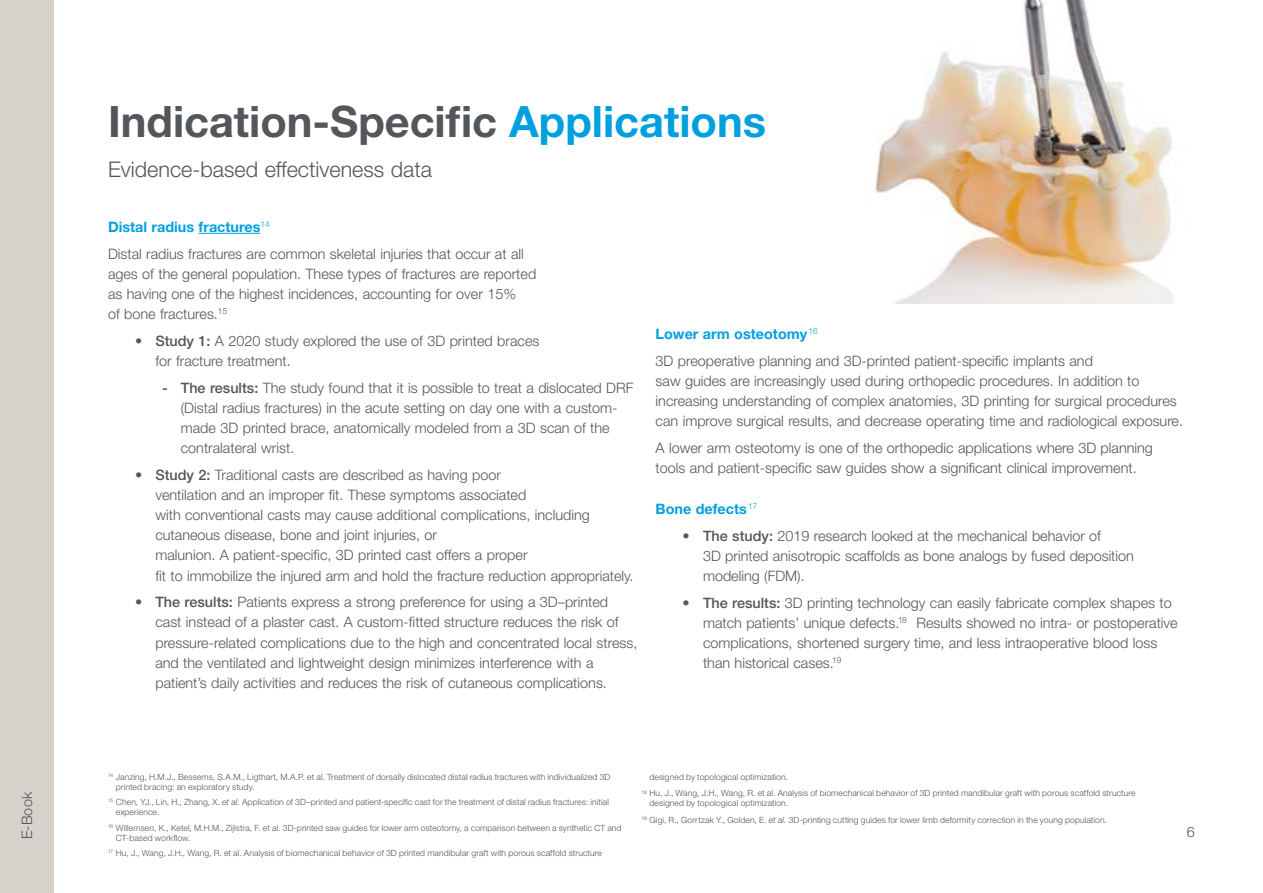
<style>
.page{position:relative;width:1263px;height:893px;background:#fff}
.page>*{position:absolute;margin:0;border:0;box-sizing:border-box;transform-origin:0 0}
.t1{font:700 43.35px "Helvetica Neue LT Std";color:#53565a}
.t2{font:300 21.6px "Helvetica Neue LT Std";color:#53565a}
.t3{font:300 14.4px/20.1px "Helvetica Neue LT Std";color:#53565a}
.t4{font:700 14.4px "Helvetica Neue LT Std";color:#00a0df}
.t5{font:300 8.55px/10.1px "Helvetica Neue LT Std";letter-spacing:.015em;color:#52555b}
.s1{color:#00a0df}
.s2{font-weight:700;color:#00a0df}
.s3{font-weight:500}
.s4{font-style:italic}
</style>
<div class="page">
<div style="left:0;top:0;width:54px;height:893px;background:#d7d2cb"></div>
<hr style="left:199px;top:233px;width:62px;height:1px;background:#00a0df">
<img style="left:875px;top:0;width:298px;height:303px">
<p class="t3" style="left:17px;top:839px;width:49px;rotate:-90deg">E-Book</p>
<h1 class="t1" style="left:108px;top:95px;width:659px">Indication-Specific <span class="s1">Applications</span></h1>
<h2 class="t2" style="left:108px;top:156px;width:326px">Evidence-based effectiveness data</h2>
<p class="t3" style="left:108px;top:213px;width:417px;line-height:26.8px"><span class="s2">Distal radius fractures</span><sup>14<br></sup>Distal radius fractures are common skeletal injuries that occur at all</p>
<p class="t3" style="left:108px;top:263px;width:430px">ages of the general population. These types of fractures are reported as having one of the highest incidences, accounting for over 15%<br>of bone fractures.<sup>15</sup></p>
<p class="t3" style="left:155px;top:330px;width:385px;text-indent:-20px"><span class="s3">• Study 1:</span> A 2020 study explored the use of 3D printed braces for fracture treatment.</p>
<p class="t3" style="left:181px;top:377px;width:454px;text-indent:-19px"><span class="s3">- The results:</span> The study found that it is possible to treat a dislocated DRF (Distal radius fractures) in the acute setting on day one with a custom&shy;made 3D printed brace, anatomically modeled from a 3D scan of the contralateral wrist.</p>
<p class="t3" style="left:155px;top:465px;width:480px;text-indent:-20px"><span class="s3">• Study 2:</span> Traditional casts are described as having poor<br>ventilation and an improper fit. These symptoms associated<br>with conventional casts may cause additional complications, including cutaneous disease, bone and joint injuries, or<br>malunion. A patient-specific, 3D printed cast offers a proper<br>fit to immobilize the injured arm and hold the fracture reduction appropriately.</p>
<p class="t3" style="left:155px;top:592px;width:483px;text-indent:-20px"><span class="s3">• The results:</span> Patients express a strong preference for using a 3D–printed cast instead of a plaster cast. A custom-fitted structure reduces the risk of pressure-related complications due to the high and concentrated local stress, and the ventilated and lightweight design minimizes interference with a patient’s daily activities and reduces the risk of cutaneous complications.</p>
<p class="t3" style="left:656px;top:320px;width:439px;line-height:26.8px"><span class="s2">Lower arm osteotomy</span><sup>16<br></sup>3D preoperative planning and 3D-printed patient-specific implants and</p>
<p class="t3" style="left:656px;top:371px;width:529px">saw guides are increasingly used during orthopedic procedures. In addition to increasing understanding of complex anatomies, 3D printing for surgical procedures can improve surgical results, and decrease operating time and radiological exposure.</p>
<p class="t3" style="left:656px;top:438px;width:499px">A lower arm osteotomy is one of the orthopedic applications where 3D planning tools and patient-specific saw guides show a significant clinical improvement.</p>
<p class="t4" style="left:656px;top:500px;width:103px">Bone defects<sup>17</sup></p>
<p class="t3" style="left:703px;top:525px;width:432px;text-indent:-20px"><span class="s3">• The study:</span> 2019 research looked at the mechanical behavior of<br>3D printed anisotropic scaffolds as bone analogs by fused deposition modeling (FDM).</p>
<p class="t3" style="left:703px;top:592px;width:476px;text-indent:-20px"><span class="s3">• The results:</span> 3D printing technology can easily fabricate complex shapes to match patients’ unique defects.<sup>18</sup> Results showed no intra- or postoperative complications, shortened surgery time, and less intraoperative blood loss than historical cases.<sup>19</sup></p>
<p class="t5" style="left:116px;top:771px;width:496px;text-indent:-8px"><sup>14</sup> Janzing, H.M.J., Bessems, S.A.M., Ligthart, M.A.P. et al. Treatment of dorsally dislocated distal radius fractures with individualized 3D printed bracing: an exploratory study.</p>
<p class="t5" style="left:116px;top:797px;width:494px;text-indent:-8px"><sup>15</sup> Chen, YJ., Lin, H., Zhang, X. <span class="s4">et al.</span> Application of 3D–printed and patient-specific cast for the treatment of distal radius fractures: initial experience.</p>
<p class="t5" style="left:116px;top:822px;width:507px;text-indent:-8px"><sup>16</sup> Willemsen, K., Ketel, M.H.M., Zijlstra, F. et al. 3D-printed saw guides for lower arm osteotomy, a comparison between a synthetic CT and<br>CT-based workflow.</p>
<p class="t5" style="left:108px;top:848px;width:495px"><sup>17</sup> Hu, J., Wang, J.H., Wang, R. et al. Analysis of biomechanical behavior of 3D printed mandibular graft with porous scaffold structure</p>
<p class="t5" style="left:641px;top:768px;width:496px;line-height:16.8px;text-indent:8px">designed by topological optimization.<br><sup>18</sup> Hu, J., Wang, J.H., Wang, R. et al. Analysis of biomechanical behavior of 3D printed mandibular graft with porous scaffold structure</p>
<p class="t5" style="left:641px;top:795px;width:467px;line-height:16.8px;text-indent:8px">designed by topological optimization.<br><sup>19</sup> Gigi, R., Gorrtzak Y., Golden, E. <span class="s4">et al.</span> 3D-printing cutting guides for lower limb deformity correction in the young population.</p>
<p class="t3" style="left:1187px;top:822px;width:10px">6</p>
</div>
